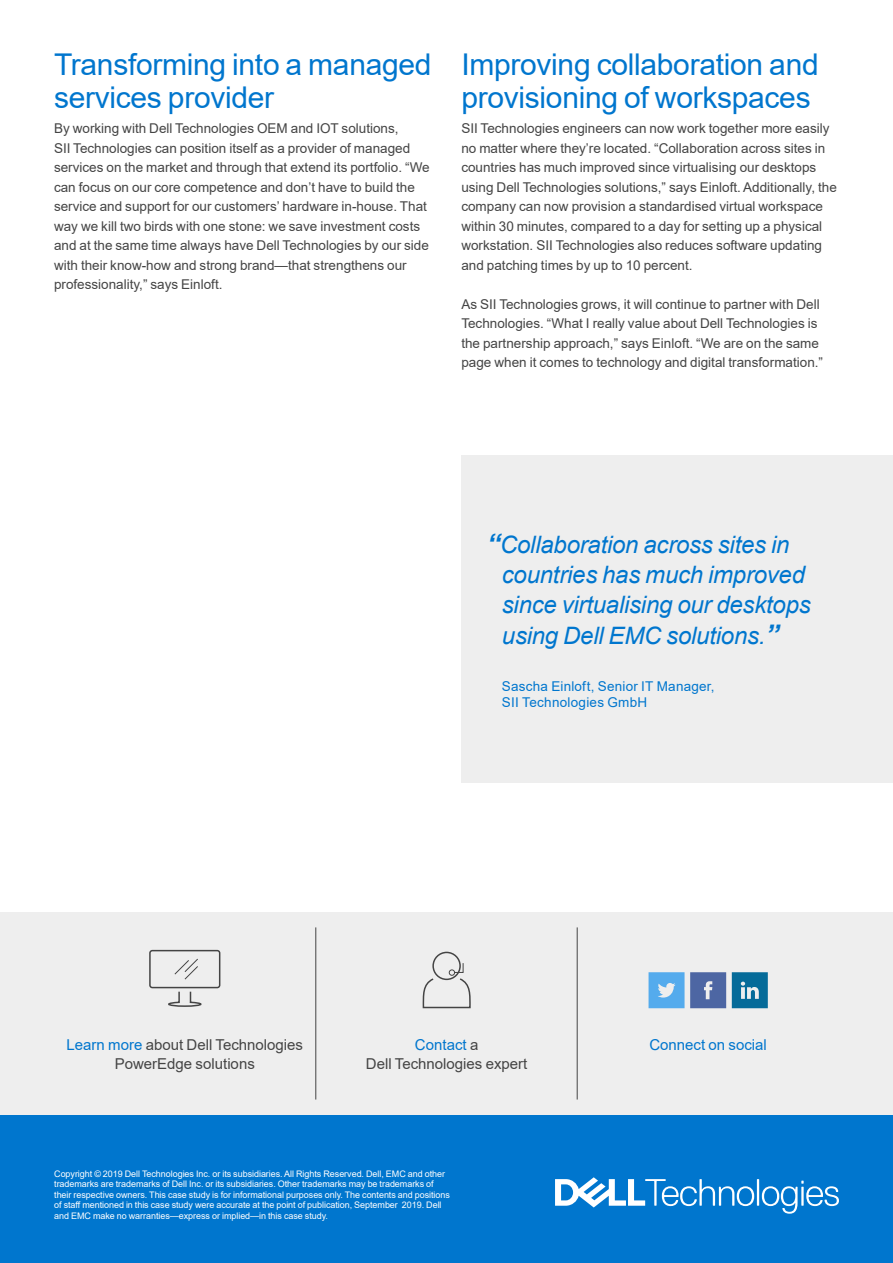
<style>
.page{position:relative;width:893px;height:1263px;background:#fff}
.page>*{position:absolute;margin:0;border:0;box-sizing:border-box;transform-origin:0 0}
.General_subhead{font:30px/33px "Arial";letter-spacing:-.01em;color:#0076ce}
.Big_Quote{font:italic 24px/30.5px "Arial";letter-spacing:-.01em;color:#0076ce}
.CTA_call_out{font:15px/19.5px "Arial";color:#444;text-align:center}
.CTA_call_out-2{font:15px "Arial";color:#0076ce}
.body{font:13.5px/19.5px "Arial";color:#444}
.Big_Quote-2{font:13.5px/16.5px "Arial";letter-spacing:.02em;color:#0076ce}
.LAST_PAGE_Disclaimer{font:9px/10.5px "Arial";letter-spacing:-.005em;color:#fff}
.s1{font-weight:700;font-size:27px}
.s2{color:#0076ce}
</style>
<div class="page">
<div style="left:0;top:1108px;width:893px;height:155px;background:#0076ce"></div>
<svg style="left:555px;top:1177px;width:284px;height:37px"></svg>
<div style="left:0;top:912px;width:893px;height:203px;background:#eee"></div>
<hr style="left:316px;top:927px;width:1px;height:172px;background:#444">
<hr style="left:577px;top:927px;width:1px;height:172px;background:#444">
<div style="left:432px;top:952px;width:29px;height:28px;border:2px solid #444;border-radius:50%"></div>
<svg style="left:422px;top:962px;width:49px;height:47px"></svg>
<div style="left:149px;top:950px;width:71px;height:38px;border:2px solid #444;border-radius:2px"></div>
<svg style="left:174px;top:958px;width:24px;height:22px"></svg>
<svg style="left:168px;top:991px;width:34px;height:16px"></svg>
<svg style="left:690px;top:972px;width:36px;height:36px"></svg>
<svg style="left:648px;top:972px;width:36px;height:36px"></svg>
<svg style="left:732px;top:972px;width:36px;height:36px"></svg>
<div style="left:461px;top:455px;width:432px;height:327px;background:#eee"></div>
<p class="General_subhead" style="left:54px;top:48px;width:379px">Transforming into a managed services provider</p>
<p class="body" style="left:54px;top:119px;width:377px">By working with Dell Technologies OEM and IOT solutions,<br>SII Technologies can position itself as a provider of managed services on the market and through that extend its portfolio. “We can focus on our core competence and don’t have to build the service and support for our customers’ hardware in-house. That way we kill two birds with one stone: we save investment costs and at the same time always have Dell Technologies by our side with their know-how and strong brand—that strengthens our professionality,” says Einloft.</p>
<p class="General_subhead" style="left:461px;top:48px;width:359px">Improving collaboration and provisioning of workspaces</p>
<p class="body" style="left:461px;top:119px;width:377px">SII Technologies engineers can now work together more easily no matter where they’re located. “Collaboration across sites in countries has much improved since virtualising our desktops using Dell Technologies solutions,” says Einloft. Additionally, the company can now provision a standardised virtual workspace within 30 minutes, compared to a day for setting up a physical workstation. SII Technologies also reduces software updating and patching times by up to 10 percent.</p>
<p class="body" style="left:461px;top:294px;width:363px">As SII Technologies grows, it will continue to partner with Dell Technologies. “What I really value about Dell Technologies is the partnership approach,” says Einloft. “We are on the same page when it comes to technology and digital transformation.”</p>
<p class="Big_Quote" style="left:502px;top:529px;width:310px;text-indent:-15px"><span class="s1">“</span>Collaboration across sites in countries has much improved since virtualising our desktops using Dell EMC solutions.<span class="s1">”</span></p>
<p class="Big_Quote-2" style="left:502px;top:677px;width:214px">Sascha Einloft, Senior IT Manager,<br>SII Technologies GmbH</p>
<p class="CTA_call_out" style="left:67px;top:1035px;width:238px"><span class="s2">Learn more</span> about Dell Technologies</p>
<p class="CTA_call_out-2" style="left:649px;top:1034px;width:119px">Connect on social</p>
<p class="CTA_call_out" style="left:115px;top:1054px;width:142px">PowerEdge solutions</p>
<p class="CTA_call_out" style="left:366px;top:1035px;width:163px"><span class="s2">Contact</span> a<br>Dell Technologies expert</p>
<p class="LAST_PAGE_Disclaimer" style="left:54px;top:1168px;width:397px">Copyright © 2019 Dell Technologies Inc. or its subsidiaries. All Rights Reserved. Dell, EMC and other trademarks are trademarks of Dell Inc. or its subsidiaries. Other trademarks may be trademarks of their respective owners. This case study is for informational purposes only. The contents and positions of staff mentioned in this case study were accurate at the point of publication, September 2019. Dell and EMC make no warranties—express or implied—in this case study.</p>
</div>
